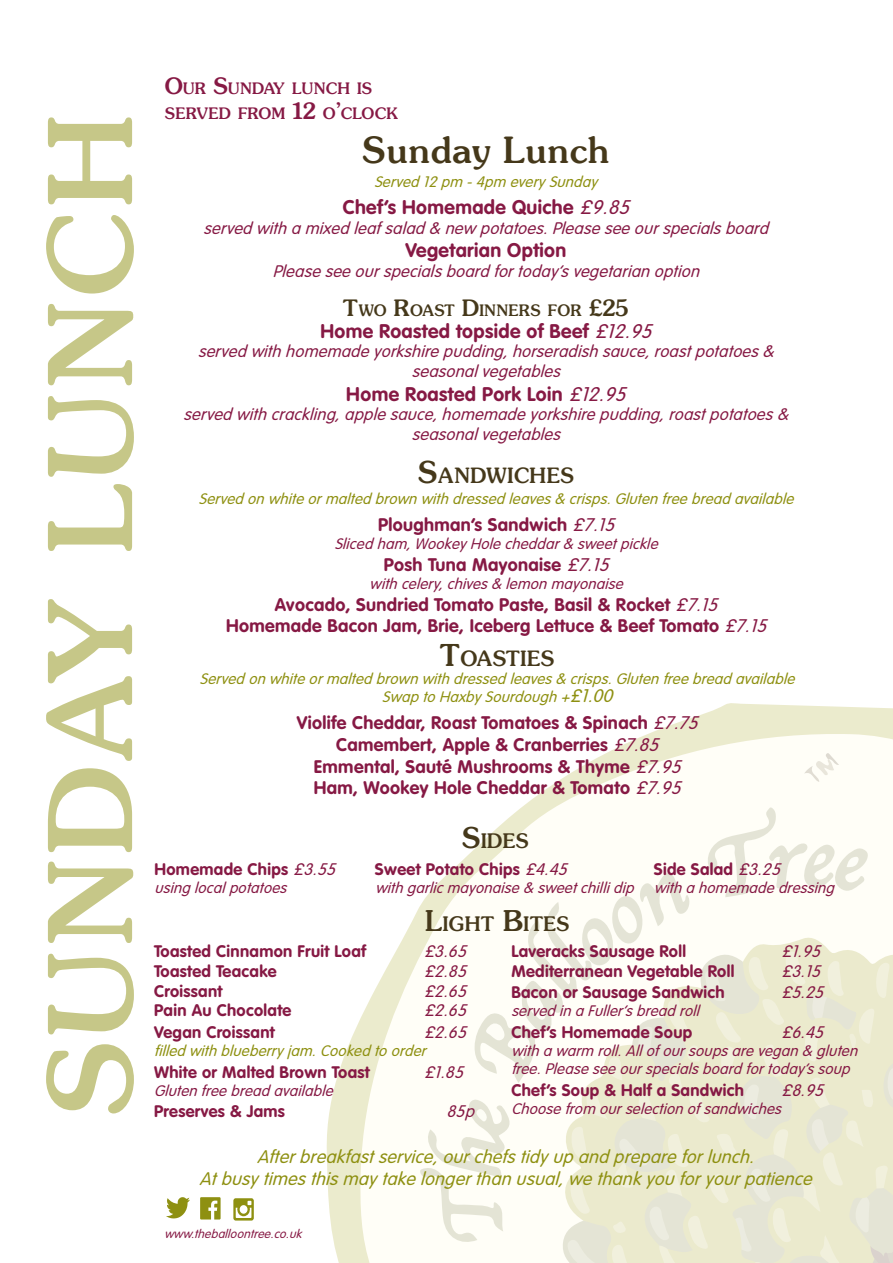
<style>
.page{position:relative;width:893px;height:1263px;background:#fff}
.page>*{position:absolute;margin:0;border:0;box-sizing:border-box;transform-origin:0 0}
.section_title{font:500 36px "Souvenir";letter-spacing:.06em;color:#45381a}
.section_title-2{font:500 21px "Souvenir";letter-spacing:.055em;color:#45381a}
.section_title-3{font:500 19.95px "Souvenir";letter-spacing:.055em;color:#45381a}
.food_title{font:700 19.5px "VAG Rounded Std";letter-spacing:.02em;color:#861944}
.section_title-4{font:700 19.5px "VAG Rounded Std";letter-spacing:.02em;color:#861944}
.food_title-2{font:700 18px "VAG Rounded Std";letter-spacing:.02em;color:#861944}
.section_title-5{font:italic 300 18px/21.6px "VAG Rounded";letter-spacing:.02em;color:#8e9011;text-align:center}
.Food_description{font:700 18px "VAG Rounded Std";letter-spacing:.02em;color:#861944}
.Food_description-2{font:italic 300 16.5px/19.8px "VAG Rounded";letter-spacing:.02em;color:#861944;text-align:center}
.food_title-3{font:700 16.5px "VAG Rounded Std";letter-spacing:.02em;color:#861944}
.Food_description-3{font:700 16.5px "VAG Rounded Std";letter-spacing:.02em;color:#861944}
.food_title-4{font:italic 300 16.5px "VAG Rounded";letter-spacing:.02em;color:#861944}
.section_title-6{font:500 15.75px "Souvenir";letter-spacing:.055em;color:#861944}
.Food_description-4{font:500 15.75px "Souvenir";letter-spacing:.055em;color:#45381a}
.Food_description-5{font:italic 300 15px/18px "VAG Rounded";letter-spacing:.02em;color:#861944}
.Food_description-6{font:italic 300 15px "VAG Rounded";letter-spacing:.02em;color:#8e9011}
.food_title-5{font:italic 300 15px "VAG Rounded";letter-spacing:.02em;color:#861944}
.Food_description-7{font:italic 300 12px "VAG Rounded";letter-spacing:.02em;color:#861944}
.s1{font-size:22.5px}
.s2{font-family:"VAG Rounded";font-weight:300;font-style:italic}
.s3{font-size:30px}
.s4{font-size:18px}
.s5{font-size:28.5px}
</style>
<div class="page">
<svg style="left:46px;top:117px;width:88px;height:996px"></svg>
<svg style="left:326px;top:703px;width:567px;height:560px"></svg>
<svg style="left:360px;top:732px;width:533px;height:531px"></svg>
<svg style="left:804px;top:752px;width:35px;height:30px"></svg>
<svg style="left:419px;top:807px;width:474px;height:456px"></svg>
<svg style="left:233px;top:1198px;width:21px;height:22px"></svg>
<svg style="left:200px;top:1197px;width:21px;height:22px"></svg>
<svg style="left:166px;top:1197px;width:24px;height:21px"></svg>
<p class="section_title-6" style="left:165px;top:79px;width:208px"><span class="s1">O</span>UR <span class="s1">S</span>UNDAY LUNCH IS</p>
<p class="section_title-6" style="left:165px;top:104px;width:234px">SERVED FROM <span class="s1">12</span> O<span class="s1">’</span>CLOCK</p>
<p class="section_title" style="left:363px;top:129px;width:247px">Sunday Lunch</p>
<p class="Food_description-6" style="left:374px;top:173px;width:224px">Served 12 pm - 4pm every Sunday</p>
<p class="section_title-4" style="left:343px;top:196px;width:288px">Chef’s Homemade Quiche <span class="s2">£9.85</span></p>
<p class="Food_description-2" style="left:204px;top:218px;width:566px">served with a mixed leaf salad &amp; new potatoes. Please see our specials board</p>
<p class="food_title" style="left:405px;top:239px;width:162px">Vegetarian Option</p>
<p class="Food_description-2" style="left:273px;top:261px;width:428px">Please see our specials board for today’s vegetarian option</p>
<p class="Food_description-4" style="left:343px;top:301px;width:286px"><span class="s1">T</span>WO <span class="s1">R</span>OAST <span class="s1">D</span>INNERS FOR <span class="s1">£25</span></p>
<p class="food_title" style="left:320px;top:319px;width:332px">Home Roasted topside of Beef <span class="s2">£12.95</span></p>
<p class="Food_description-2" style="left:198px;top:342px;width:577px">served with homemade yorkshire pudding, horseradish sauce, roast potatoes &amp; seasonal vegetables</p>
<p class="food_title" style="left:346px;top:382px;width:281px">Home Roasted Pork Loin <span class="s2">£12.95</span></p>
<p class="Food_description-2" style="left:184px;top:405px;width:606px">served with crackling, apple sauce, homemade yorkshire pudding, roast potatoes &amp; seasonal vegetables</p>
<p class="section_title-2" style="left:418px;top:464px;width:157px"><span class="s3">S</span>ANDWICHES</p>
<p class="Food_description-6" style="left:199px;top:490px;width:596px">Served on white or malted brown with dressed leaves &amp; crisps. Gluten free bread available</p>
<p class="food_title-2" style="left:378px;top:514px;width:238px">Ploughman’s Sandwich <span class="s2">£7.15</span></p>
<p class="Food_description-5" style="left:335px;top:535px;width:324px">Sliced ham, Wookey Hole cheddar &amp; sweet pickle</p>
<p class="Food_description" style="left:384px;top:554px;width:226px">Posh Tuna Mayonaise <span class="s2">£7.15</span></p>
<p class="Food_description-5" style="left:370px;top:575px;width:254px">with celery, chives &amp; lemon mayonaise</p>
<p class="Food_description" style="left:275px;top:594px;width:444px">Avocado, Sundried Tomato Paste, Basil &amp; Rocket <span class="s2">£7.15</span></p>
<p class="food_title-2" style="left:226px;top:615px;width:542px">Homemade Bacon Jam, Brie, Iceberg Lettuce &amp; Beef Tomato <span class="s2">£7.15</span></p>
<p class="section_title-2" style="left:440px;top:647px;width:115px"><span class="s3">T</span>OASTIES</p>
<p class="Food_description-6" style="left:200px;top:670px;width:596px">Served on white or malted brown with dressed leaves &amp; crisps. Gluten free bread available</p>
<p class="Food_description-6" style="left:382px;top:688px;width:232px">Swap to Haxby Sourdough +<span class="s4">£1.00</span></p>
<p class="food_title-2" style="left:297px;top:712px;width:402px">Violife Cheddar, Roast Tomatoes &amp; Spinach <span class="s2">£7.75</span></p>
<p class="food_title-2" style="left:336px;top:734px;width:324px">Camembert, Apple &amp; Cranberries <span class="s2">£7.85</span></p>
<p class="food_title-2" style="left:314px;top:756px;width:368px">Emmental, Sauté Mushrooms &amp; Thyme <span class="s2">£7.95</span></p>
<p class="food_title-2" style="left:314px;top:777px;width:368px">Ham, Wookey Hole Cheddar &amp; Tomato <span class="s2">£7.95</span></p>
<p class="section_title-3" style="left:462px;top:829px;width:68px"><span class="s5">S</span>IDES</p>
<p class="Food_description-3" style="left:154px;top:859px;width:182px">Homemade Chips <span class="s2">£3.55</span></p>
<p class="Food_description-3" style="left:375px;top:859px;width:193px">Sweet Potato Chips <span class="s2">£4.45</span></p>
<p class="Food_description-3" style="left:654px;top:859px;width:128px">Side Salad <span class="s2">£3.25</span></p>
<p class="Food_description-5" style="left:154px;top:879px;width:133px">using local potatoes</p>
<p class="Food_description-5" style="left:375px;top:879px;width:260px">with garlic mayonaise &amp; sweet chilli dip</p>
<p class="Food_description-5" style="left:654px;top:879px;width:181px">with a homemade dressing</p>
<p class="section_title-3" style="left:426px;top:913px;width:145px"><span class="s5">L</span>IGHT <span class="s5">B</span>ITES</p>
<p class="Food_description-3" style="left:154px;top:941px;width:213px">Toasted Cinnamon Fruit Loaf</p>
<p class="Food_description-2" style="left:424px;top:941px;width:43px">£3.65</p>
<p class="food_title-3" style="left:154px;top:961px;width:124px">Toasted Teacake</p>
<p class="food_title-4" style="left:424px;top:961px;width:43px">£2.85</p>
<p class="food_title-3" style="left:154px;top:981px;width:70px">Croissant</p>
<p class="food_title-4" style="left:424px;top:981px;width:43px">£2.65</p>
<p class="Food_description-3" style="left:154px;top:1001px;width:139px">Pain Au Chocolate</p>
<p class="Food_description-2" style="left:424px;top:1000px;width:43px">£2.65</p>
<p class="Food_description-3" style="left:154px;top:1022px;width:122px">Vegan Croissant</p>
<p class="Food_description-2" style="left:424px;top:1022px;width:43px">£2.65</p>
<p class="Food_description-6" style="left:154px;top:1042px;width:273px">filled with blueberry jam. Cooked to order</p>
<p class="food_title-3" style="left:154px;top:1062px;width:217px">White or Malted Brown Toast</p>
<p class="food_title-4" style="left:424px;top:1062px;width:40px">£1.85</p>
<p class="Food_description-5" style="left:154px;top:1081px;width:180px">Gluten free bread available</p>
<p class="food_title-3" style="left:154px;top:1101px;width:132px">Preserves &amp; Jams</p>
<p class="food_title-4" style="left:446px;top:1102px;width:29px">85p</p>
<p class="Food_description-3" style="left:511px;top:941px;width:176px">Laveracks Sausage Roll</p>
<p class="Food_description-2" style="left:781px;top:941px;width:40px">£1.95</p>
<p class="food_title-3" style="left:511px;top:961px;width:225px">Mediterranean Vegetable Roll</p>
<p class="food_title-4" style="left:781px;top:961px;width:40px">£3.15</p>
<p class="food_title-3" style="left:511px;top:983px;width:215px">Bacon or Sausage Sandwich</p>
<p class="food_title-4" style="left:781px;top:983px;width:43px">£5.25</p>
<p class="food_title-5" style="left:511px;top:1002px;width:189px">served in a Fuller’s bread roll</p>
<p class="food_title-3" style="left:511px;top:1022px;width:182px">Chef’s Homemade Soup</p>
<p class="food_title-4" style="left:781px;top:1023px;width:43px">£6.45</p>
<p class="Food_description-5" style="left:511px;top:1041px;width:347px">with a warm roll. All of our soups are vegan &amp; gluten free. Please see our specials board for today’s soup</p>
<p class="food_title-3" style="left:511px;top:1080px;width:234px">Chef’s Soup &amp; Half a Sandwich</p>
<p class="food_title-4" style="left:781px;top:1080px;width:43px">£8.95</p>
<p class="Food_description-5" style="left:511px;top:1099px;width:271px">Choose from our selection of sandwiches</p>
<p class="section_title-5" style="left:200px;top:1146px;width:613px">After breakfast service, our chefs tidy up and prepare for lunch.<br>At busy times this may take longer than usual, we thank you for your patience</p>
<p class="Food_description-7" style="left:164px;top:1227px;width:138px">www.theballoontree.co.uk</p>
</div>
